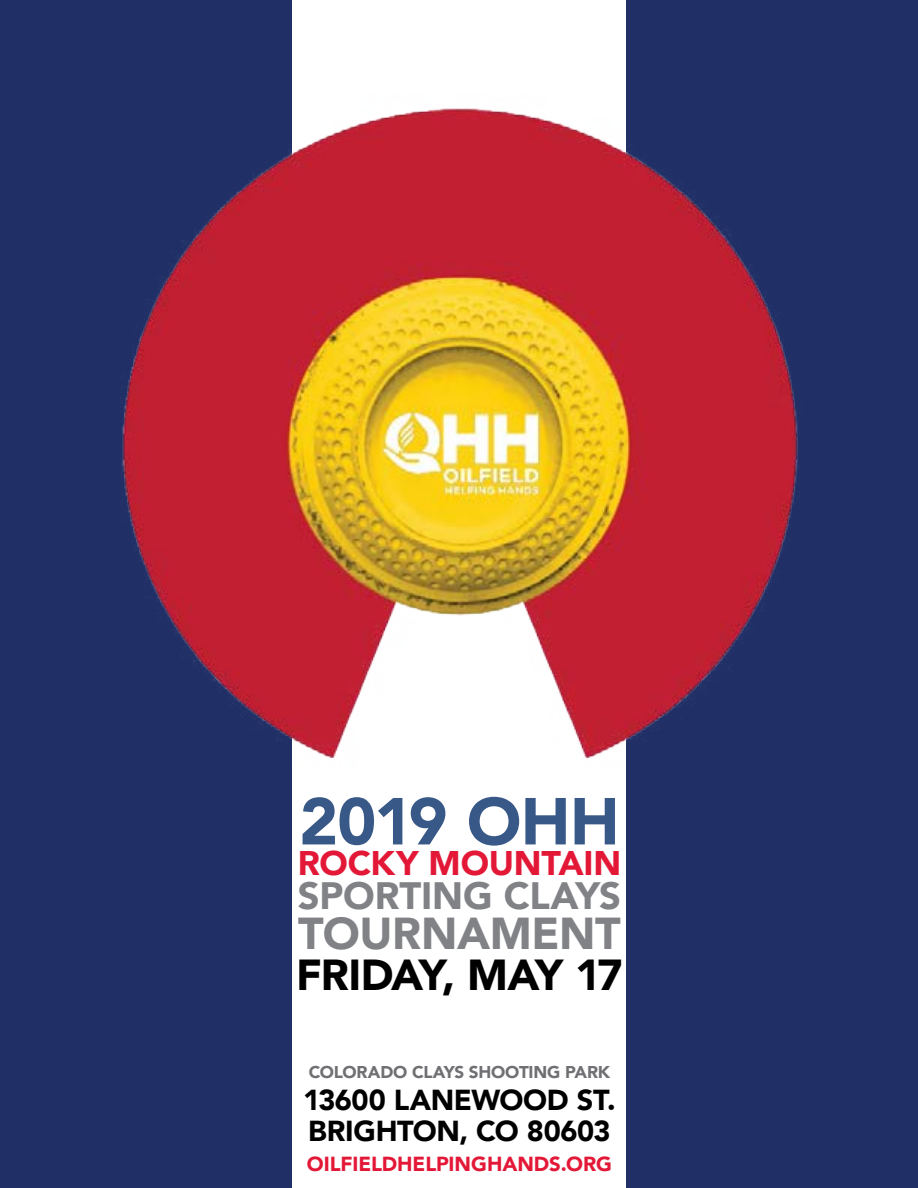
<style>
.page{position:relative;width:918px;height:1188px;background:#fff}
.page>*{position:absolute;margin:0;border:0;box-sizing:border-box;transform-origin:0 0}
.t1{font:900 65.7px "Avenir";letter-spacing:-.015em;color:#385888}
.t2{font:900 44.7px "Avenir";letter-spacing:-.01em;color:#808285}
.t3{font:900 43.35px "Avenir";letter-spacing:-.04em;color:#000}
.t4{font:900 38.1px "Avenir";letter-spacing:-.005em;color:#808285}
.t5{font:900 34.2px "Avenir";letter-spacing:-.005em;color:#e31837}
.t6{font:900 28.8px "Avenir";letter-spacing:-.015em;color:#000}
.t7{font:900 20.4px "Avenir";color:#e31837}
.t8{font:900 17.1px "Avenir";letter-spacing:-.015em;color:#707074}
</style>
<div class="page">
<div style="left:0;top:0;width:292px;height:1188px;background:#202f66"></div>
<div style="left:626px;top:0;width:292px;height:1188px;background:#202f66"></div>
<img style="left:122px;top:108px;width:676px;height:651px">
<h1 class="t1" style="left:299px;top:765px;width:322px">2019 OHH</h1>
<p class="t5" style="left:298px;top:833px;width:325px">ROCKY MOUNTAIN</p>
<h3 class="t4" style="left:298px;top:863px;width:325px">SPORTING CLAYS</h3>
<h2 class="t2" style="left:298px;top:896px;width:324px">TOURNAMENT</h2>
<h3 class="t3" style="left:296px;top:938px;width:328px">FRIDAY, MAY 17</h3>
<p class="t8" style="left:309px;top:1057px;width:173px">COLORADO CLAYS SHOOTING</p>
<p class="t8" style="left:565px;top:1057px;width:13px">PARK</p>
<p class="t6" style="left:303px;top:1075px;width:111px">13600 LANE</p>
<p class="t6" style="left:472px;top:1075px;width:52px">WOOD</p>
<p class="t6" style="left:577px;top:1075px;width:41px">ST.</p>
<p class="t6" style="left:308px;top:1106px;width:39px">BRIGHTON</p>
<p class="t6" style="left:460px;top:1106px;width:152px">, CO 80603</p>
<p class="t7" style="left:307px;top:1147px;width:14px">OILFIELDHELPINGHANDS</p>
<p class="t7" style="left:561px;top:1147px;width:22px">.ORG</p>
</div>
